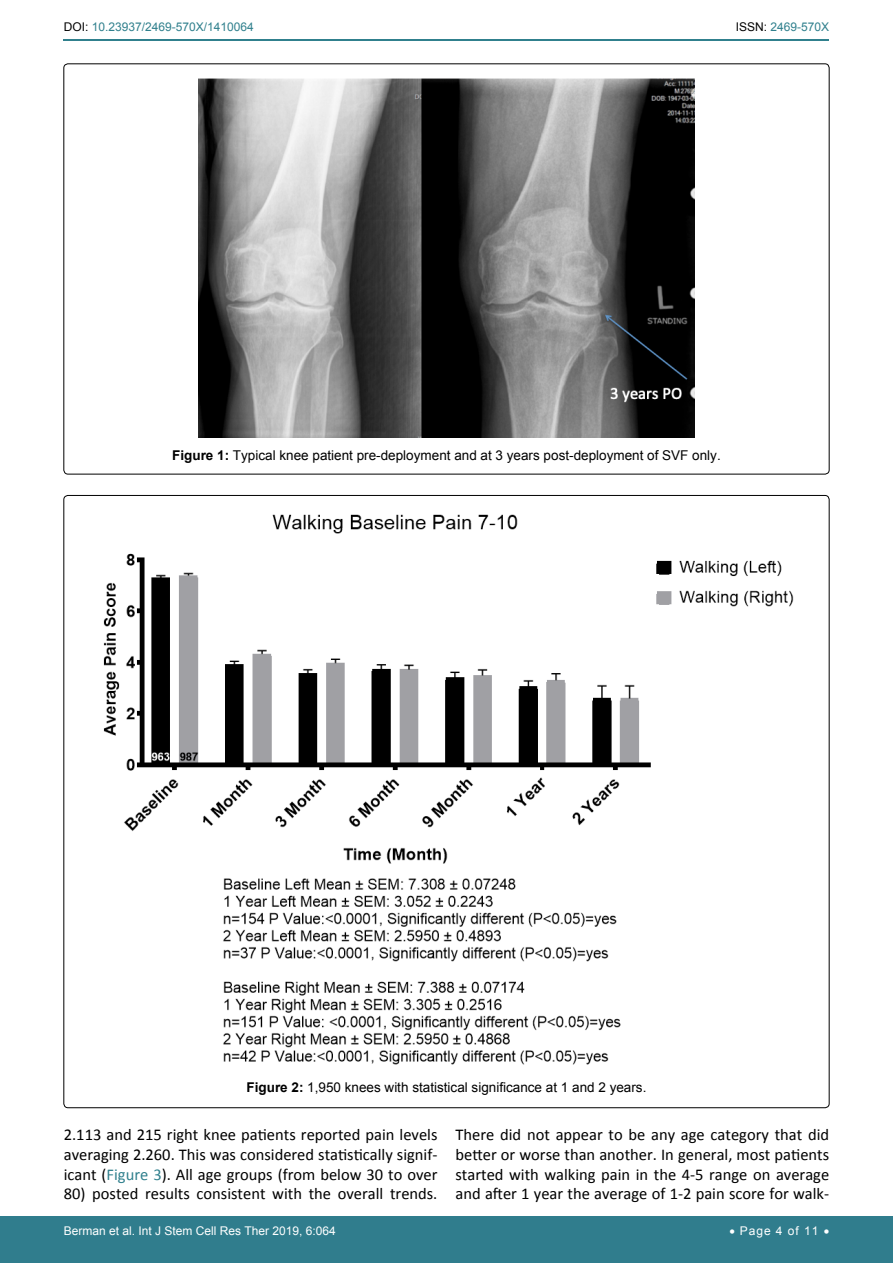
<style>
.page{position:relative;width:893px;height:1263px;background:#fff}
.page>*{position:absolute;margin:0;border:0;box-sizing:border-box;transform-origin:0 0}
.t1{font:16.5px/19.8px "Calibri";color:#000;text-align:justify}
.t2{font:13.5px "Arial";color:#000}
.t3{font:12px "Arial";color:#fff}
.t4{font:12px "Arial";color:#30808d}
.s1{color:#000}
.s2{font-weight:700}
.s3{color:#30808d}
</style>
<div class="page">
<hr style="left:64px;top:40px;width:765px;height:1px;background:#30808d">
<div style="left:0;top:1217px;width:893px;height:46px;background:#307d8d"></div>
<img style="left:198px;top:78px;width:496px;height:359px">
<img style="left:103px;top:514px;width:691px;height:551px">
<p class="t4" style="left:64px;top:19px;width:192px"><span class="s1">DOI:</span> 10.23937/2469-570X/1410064</p>
<p class="t4" style="left:736px;top:19px;width:95px"><span class="s1">ISSN:</span> 2469-570X</p>
<p class="t2" style="left:172px;top:446px;width:550px"><span class="s2">Figure 1:</span> Typical knee patient pre-deployment and at 3 years post-deployment of SVF only.</p>
<p class="t2" style="left:246px;top:1079px;width:401px"><span class="s2">Figure 2:</span> 1,950 knees with statistical significance at 1 and 2 years.</p>
<p class="t1" style="left:64px;top:1124px;width:375px">2.113 and 215 right knee patients reported pain levels averaging 2.260. This was considered statistically signif&shy;icant (<span class="s3">Figure 3</span>). All age groups (from below 30 to over</p>
<p class="t1" style="left:64px;top:1184px;width:375px">80) posted results consistent with the overall trends.</p>
<p class="t1" style="left:455px;top:1124px;width:375px">There did not appear to be any age category that did better or worse than another. In general, most patients started with walking pain in the 4-5 range on average and after 1 year the average of 1-2 pain score for walk-</p>
<p class="t3" style="left:64px;top:1223px;width:274px">Berman et al. Int J Stem Cell Res Ther 2019, 6:064</p>
<p class="t3" style="left:729px;top:1223px;width:101px">• Page 4 of 11 •</p>
</div>
